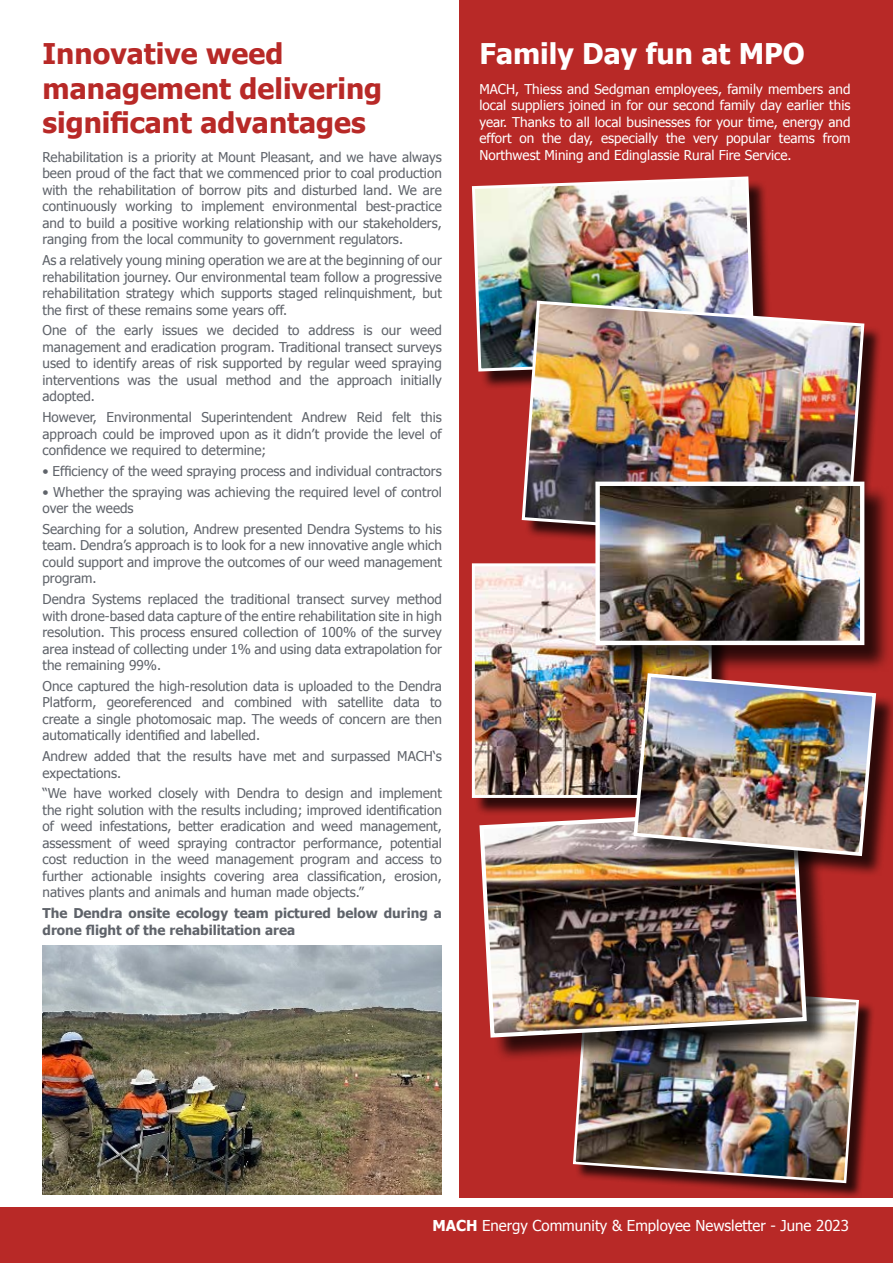
<style>
.page{position:relative;width:893px;height:1263px;background:#fff}
.page>*{position:absolute;margin:0;border:0;box-sizing:border-box;transform-origin:0 0}
.t1{font:700 28.5px/34.2px "Tahoma";color:#b82927}
.t2{font:700 28.5px "Tahoma";color:#fff}
.t3{font:15px "Tahoma";color:#fff}
.t4{font:13.5px/16.5px "Tahoma";color:#5f636a;text-align:justify}
.t5{font:13.5px/16.5px "Tahoma";color:#fff;text-align:justify}
.t6{font:700 13.5px/16.5px "Tahoma";color:#5f636a}
.s1{font-weight:700}
</style>
<div class="page">
<div style="left:0;top:1207px;width:893px;height:56px;background:#b82927"></div>
<div style="left:459px;top:0;width:434px;height:1198px;background:#b82927"></div>
<div style="left:575px;top:983px;width:300px;height:216px;background:#000;opacity:.75"></div>
<img style="left:573px;top:983px;width:287px;height:201px">
<div style="left:483px;top:812px;width:349px;height:250px;background:#000;opacity:.75"></div>
<img style="left:479px;top:817px;width:330px;height:223px">
<img style="left:43px;top:945px;width:399px;height:249px">
<div style="left:475px;top:179px;width:298px;height:211px;background:#000;opacity:.75"></div>
<img style="left:471px;top:176px;width:285px;height:197px">
<div style="left:524px;top:303px;width:358px;height:258px;background:#000;opacity:.75"></div>
<img style="left:520px;top:299px;width:346px;height:245px">
<div style="left:474px;top:566px;width:256px;height:251px;background:#000;opacity:.75"></div>
<img style="left:476px;top:567px;width:156px;height:227px">
<div style="left:472px;top:563px;width:240px;height:235px;border:3px solid #fff"></div>
<div style="left:636px;top:676px;width:257px;height:202px;background:#000;opacity:.75"></div>
<img style="left:632px;top:672px;width:246px;height:186px">
<div style="left:599px;top:485px;width:293px;height:187px;background:#000;opacity:.75"></div>
<img style="left:600px;top:487px;width:259px;height:153px">
<div style="left:595px;top:482px;width:269px;height:163px;border:4px solid #fff"></div>
<h1 class="t1" style="left:43px;top:35px;width:341px">Innovative weed management delivering significant advantages</h1>
<p class="t4" style="left:43px;top:148px;width:401px">Rehabilitation is a priority at Mount Pleasant, and we have always been proud of the fact that we commenced prior to coal production with the rehabilitation of borrow pits and disturbed land. We are continuously working to implement environmental best-practice and to build a positive working relationship with our stakeholders, ranging from the local community to government regulators.</p>
<p class="t4" style="left:43px;top:251px;width:401px">As a relatively young mining operation we are at the beginning of our rehabilitation journey. Our environmental team follow a progressive rehabilitation strategy which supports staged relinquishment, but the first of these remains some years off.</p>
<p class="t4" style="left:43px;top:322px;width:401px">One of the early issues we decided to address is our weed management and eradication program. Traditional transect surveys used to identify areas of risk supported by regular weed spraying interventions was the usual method and the approach initially adopted.</p>
<p class="t4" style="left:43px;top:408px;width:401px">However, Environmental Superintendent Andrew Reid felt this approach could be improved upon as it didn’t provide the level of confidence we required to determine;</p>
<p class="t4" style="left:43px;top:462px;width:401px">• Efficiency of the weed spraying process and individual contractors</p>
<p class="t4" style="left:43px;top:483px;width:401px">• Whether the spraying was achieving the required level of control over the weeds</p>
<p class="t4" style="left:43px;top:520px;width:401px">Searching for a solution, Andrew presented Dendra Systems to his team. Dendra’s approach is to look for a new innovative angle which could support and improve the outcomes of our weed management program.</p>
<p class="t4" style="left:43px;top:590px;width:401px">Dendra Systems replaced the traditional transect survey method with drone-based data capture of the entire rehabilitation site in high resolution. This process ensured collection of 100% of the survey area instead of collecting under 1% and using data extrapolation for the remaining 99%.</p>
<p class="t4" style="left:43px;top:677px;width:401px">Once captured the high-resolution data is uploaded to the Dendra Platform, georeferenced and combined with satellite data to create a single photomosaic map. The weeds of concern are then automatically identified and labelled.</p>
<p class="t4" style="left:43px;top:747px;width:401px">Andrew added that the results have met and surpassed MACH‘s expectations.</p>
<p class="t4" style="left:43px;top:785px;width:401px">“We have worked closely with Dendra to design and implement the right solution with the results including; improved identification of weed infestations, better eradication and weed management, assessment of weed spraying contractor performance, potential cost reduction in the weed management program and access to further actionable insights covering area classification, erosion, natives plants and animals and human made objects.”</p>
<p class="t6" style="left:43px;top:904px;width:401px">The Dendra onsite ecology team pictured below during a drone flight of the rehabilitation area</p>
<h1 class="t2" style="left:479px;top:34px;width:327px">Family Day fun at MPO</h1>
<p class="t5" style="left:479px;top:80px;width:373px">MACH, Thiess and Sedgman employees, family members and local suppliers joined in for our second family day earlier this year. Thanks to all local businesses for your time, energy and effort on the day, especially the very popular teams from Northwest Mining and Edinglassie Rural Fire Service.</p>
<p class="t3" style="left:433px;top:1215px;width:418px"><span class="s1">MACH</span> Energy Community &amp; Employee Newsletter - June 2023</p>
</div>
